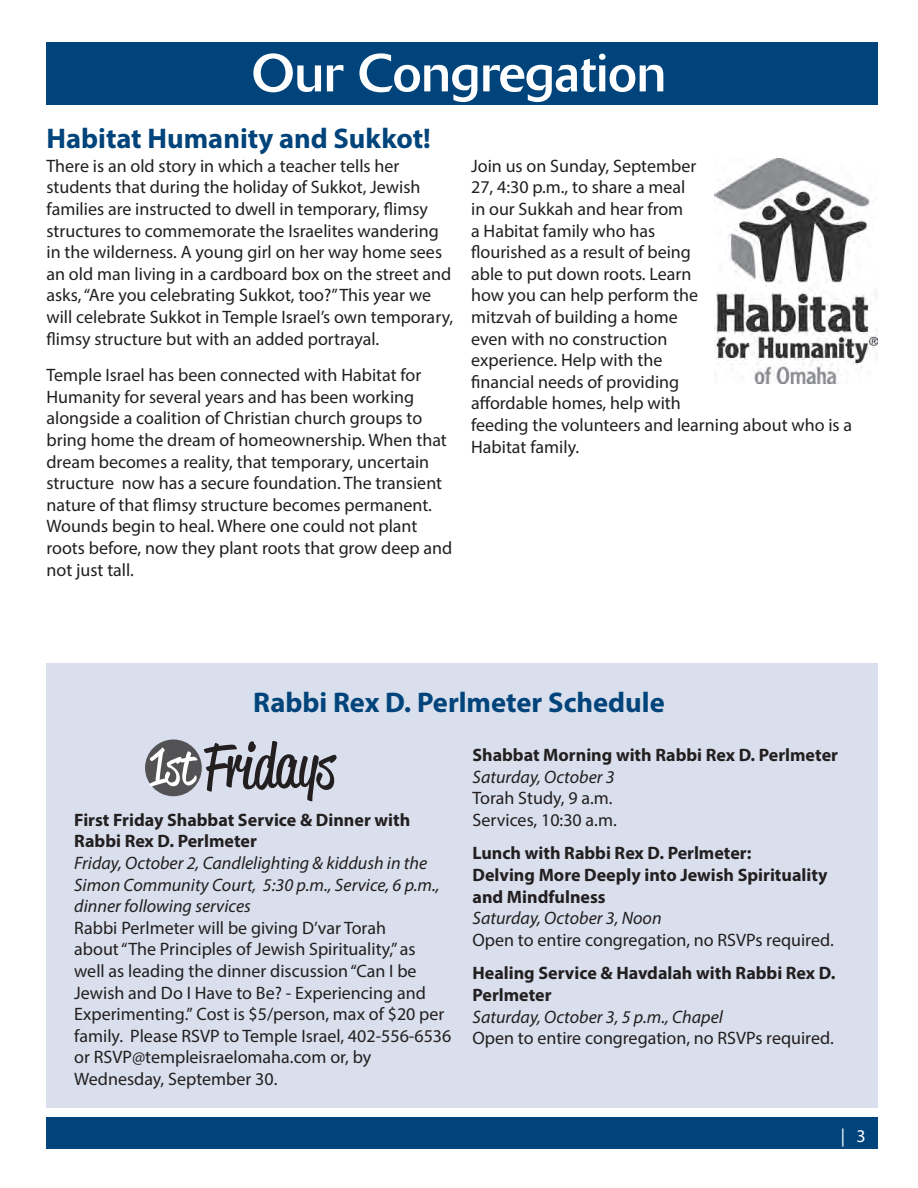
<style>
.page{position:relative;width:918px;height:1188px;background:#fff}
.page>*{position:absolute;margin:0;border:0;box-sizing:border-box;transform-origin:0 0}
.t1{font:61.2px "Reklame Script Regular DEMO";color:#231f20}
.t2{font:52.5px "Delta";color:#fff}
.t3{font:700 28.5px "Myriad Pro";color:#00447b}
.t4{font:18px/21.6px "Myriad Pro";color:#231f20}
.t5{font:700 18px/21.6px "Myriad Pro";color:#231f20}
.t6{font:italic 18px/21.6px "Myriad Pro";color:#231f20}
.t7{font:18px "Myriad Pro";color:#fff}
.s1{font-size:51px;color:#fff}
</style>
<div class="page">
<div style="left:46px;top:42px;width:832px;height:63px;background:#00447b"></div>
<div style="left:46px;top:1118px;width:832px;height:31px;background:#00447b"></div>
<div style="left:46px;top:663px;width:832px;height:444px;background:#d9dfec"></div>
<img style="left:714px;top:158px;width:164px;height:225px">
<div style="left:145px;top:740px;width:57px;height:56px;background:#535355;border-radius:50%"></div>
<h2 class="t2" style="left:252px;top:42px;width:416px">Our Congregation</h2>
<h3 class="t3" style="left:46px;top:120px;width:386px">Habitat Humanity and Sukkot!</h3>
<p class="t4" style="left:46px;top:155px;width:408px">There is an old story in which a teacher tells her students that during the holiday of Sukkot, Jewish families are instructed to dwell in temporary, flimsy structures to commemorate the Israelites wandering in the wilderness. A young girl on her way home sees an old man living in a cardboard box on the street and asks, “Are you celebrating Sukkot, too?” This year we will celebrate Sukkot in Temple Israel’s own temporary, flimsy structure but with an added portrayal.</p>
<p class="t4" style="left:46px;top:364px;width:407px">Temple Israel has been connected with Habitat for Humanity for several years and has been working alongside a coalition of Christian church groups to bring home the dream of homeownership. When that dream becomes a reality, that temporary, uncertain structure now has a secure foundation. The transient nature of that flimsy structure becomes permanent.<br>Wounds begin to heal. Where one could not plant roots before, now they plant roots that grow deep and not just tall.</p>
<p class="t4" style="left:471px;top:155px;width:383px">Join us on Sunday, September<br>27, 4:30 p.m., to share a meal<br>in our Sukkah and hear from<br>a Habitat family who has<br>flourished as a result of being<br>able to put down roots. Learn<br>how you can help perform the<br>mitzvah of building a home<br>even with no construction<br>experience. Help with the<br>financial needs of providing<br>affordable homes, help with<br>feeding the volunteers and learning about who is a<br>Habitat family.</p>
<h3 class="t3" style="left:253px;top:684px;width:413px">Rabbi Rex D. Perlmeter Schedule</h3>
<h1 class="t1" style="left:150px;top:740px;width:186px"><span class="s1">1st</span> Fridays</h1>
<p class="t5" style="left:74px;top:808px;width:337px">First Friday Shabbat Service &amp; Dinner with<br>Rabbi Rex D. Perlmeter</p>
<p class="t6" style="left:74px;top:852px;width:367px">Friday, October 2, Candlelighting &amp; kiddush in the<br>Simon Community Court, 5:30 p.m., Service, 6 p.m., dinner following services</p>
<p class="t4" style="left:74px;top:917px;width:379px">Rabbi Perlmeter will be giving D’var Torah<br>about “The Principles of Jewish Spirituality,” as<br>well as leading the dinner discussion “Can I be Jewish and Do I Have to Be? - Experiencing and Experimenting.” Cost is $5/person, max of $20 per family. Please RSVP to Temple Israel, 402-556-6536 or RSVP@templeisraelomaha.com or, by Wednesday, September 30.</p>
<p class="t5" style="left:472px;top:743px;width:367px">Shabbat Morning with Rabbi Rex D. Perlmeter</p>
<p class="t6" style="left:472px;top:765px;width:144px">Saturday, October 3</p>
<p class="t4" style="left:472px;top:787px;width:146px">Torah Study, 9 a.m.<br>Services, 10:30 a.m.</p>
<p class="t5" style="left:472px;top:842px;width:357px">Lunch with Rabbi Rex D. Perlmeter:<br>Delving More Deeply into Jewish Spirituality and Mindfulness</p>
<p class="t6" style="left:472px;top:907px;width:191px">Saturday, October 3, Noon</p>
<p class="t4" style="left:472px;top:929px;width:363px">Open to entire congregation, no RSVPs required.</p>
<p class="t5" style="left:472px;top:962px;width:364px">Healing Service &amp; Havdalah with Rabbi Rex D.<br>Perlmeter</p>
<p class="t6" style="left:472px;top:1005px;width:252px">Saturday, October 3, 5 p.m., Chapel</p>
<p class="t4" style="left:472px;top:1027px;width:363px">Open to entire congregation, no RSVPs required.</p>
<p class="t7" style="left:841px;top:1125px;width:26px">| 3</p>
</div>
